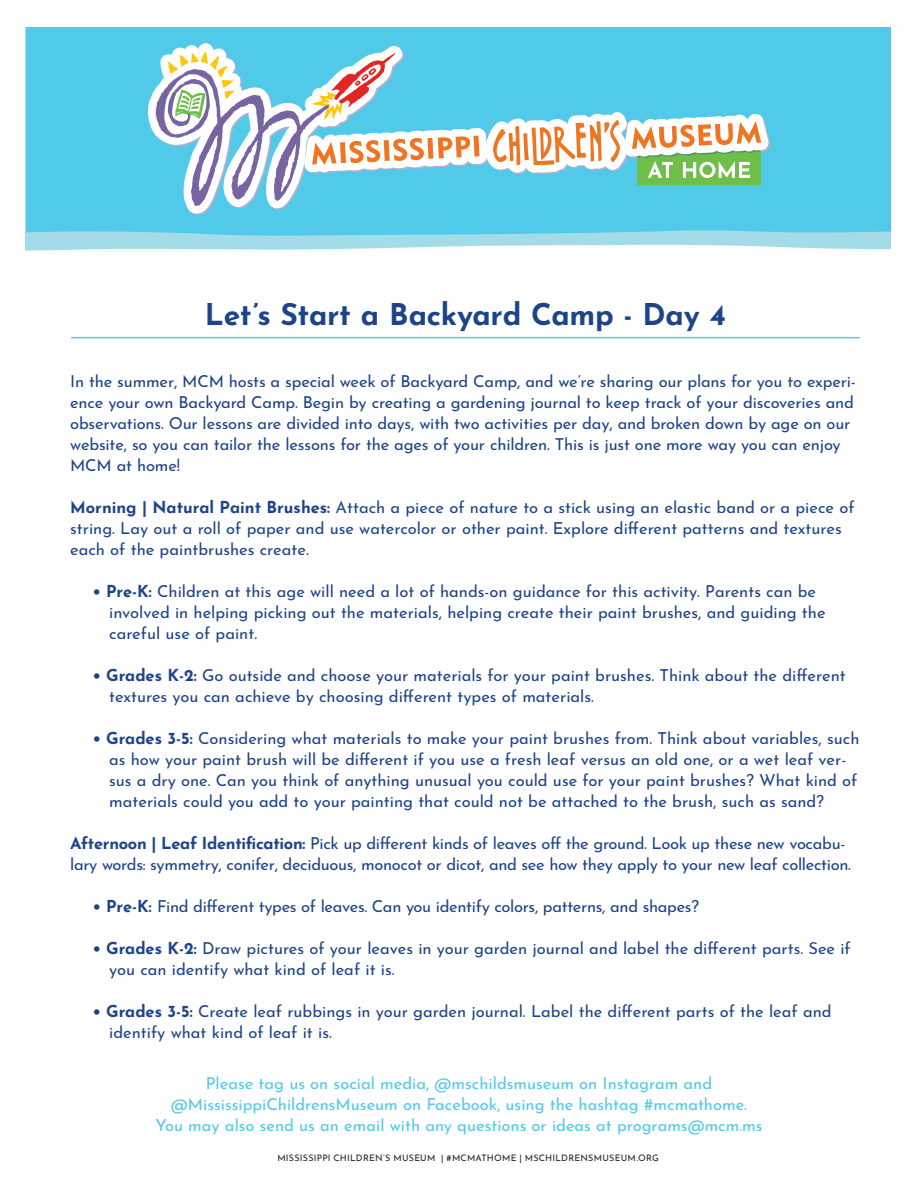
<style>
.page{position:relative;width:918px;height:1188px;background:#fff}
.page>*{position:absolute;margin:0;border:0;box-sizing:border-box;transform-origin:0 0}
.Paragraph_Style_4{font:700 30px "Josefin Sans";letter-spacing:-.01em;color:#1d4389}
.t1{font:16.5px/21px "Josefin Sans";color:#1d4389}
.t2{font:16.5px/21px "Josefin Sans";letter-spacing:-.02em;color:#1d4389}
.t3{font:16.5px "Josefin Sans";color:#51c9e8}
.t4{font:9px "Josefin Sans";letter-spacing:.025em;color:#231f20}
.s1{font-weight:700}
</style>
<div class="page">
<div style="left:25px;top:27px;width:866px;height:216px;background:#51c9e8"></div>
<svg style="left:25px;top:226px;width:866px;height:25px"></svg>
<hr style="left:71px;top:337px;width:789px;height:1px;background:#51c9e8">
<svg style="left:148px;top:43px;width:621px;height:171px"></svg>
<p class="Paragraph_Style_4" style="left:205px;top:288px;width:523px">Let’s Start a Backyard Camp - Day 4</p>
<p class="t1" style="left:70px;top:369px;width:787px">In the summer, MCM hosts a special week of Backyard Camp, and we’re sharing our plans for you to experi&shy;ence your own Backyard Camp. Begin by creating a gardening journal to keep track of your discoveries and observations. Our lessons are divided into days, with two activities per day, and broken down by age on our website, so you can tailor the lessons for the ages of your children. This is just one more way you can enjoy MCM at home!</p>
<p class="t1" style="left:70px;top:495px;width:786px"><span class="s1">Morning | Natural Paint Brushes:</span> Attach a piece of nature to a stick using an elastic band or a piece of string. Lay out a roll of paper and use watercolor or other paint. Explore different patterns and textures each of the paintbrushes create.</p>
<p class="t1" style="left:109px;top:579px;width:718px;text-indent:-17px"><span class="s1">• Pre-K:</span> Children at this age will need a lot of hands-on guidance for this activity. Parents can be involved in helping picking out the materials, helping create their paint brushes, and guiding the careful use of paint.</p>
<p class="t1" style="left:109px;top:663px;width:738px;text-indent:-17px"><span class="s1">• Grades K-2:</span> Go outside and choose your materials for your paint brushes. Think about the different textures you can achieve by choosing different types of materials.</p>
<p class="t1" style="left:109px;top:726px;width:752px;text-indent:-17px"><span class="s1">• Grades 3-5:</span> Considering what materials to make your paint brushes from. Think about variables, such as how your paint brush will be different if you use a fresh leaf versus an old one, or a wet leaf ver&shy;sus a dry one. Can you think of anything unusual you could use for your paint brushes? What kind of materials could you add to your painting that could not be attached to the brush, such as sand?</p>
<p class="t2" style="left:70px;top:831px;width:782px"><span class="s1">Afternoon | Leaf Identification:</span> Pick up different kinds of leaves off the ground. Look up these new vocabu&shy;lary words: symmetry, conifer, deciduous, monocot or dicot, and see how they apply to your new leaf collection.</p>
<p class="t2" style="left:93px;top:894px;width:608px"><span class="s1">• Pre-K:</span> Find different types of leaves. Can you identify colors, patterns, and shapes?</p>
<p class="t1" style="left:109px;top:936px;width:743px;text-indent:-17px"><span class="s1">• Grades K-2:</span> Draw pictures of your leaves in your garden journal and label the different parts. See if you can identify what kind of leaf it is.</p>
<p class="t1" style="left:109px;top:999px;width:724px;text-indent:-17px"><span class="s1">• Grades 3-5:</span> Create leaf rubbings in your garden journal. Label the different parts of the leaf and identify what kind of leaf it is.</p>
<p class="t3" style="left:206px;top:1070px;width:508px">Please tag us on social media, @mschildsmuseum on Instagram and</p>
<p class="t3" style="left:171px;top:1091px;width:578px">@MississippiChildrensMuseum on Facebook, using the hashtag #mcmathome.</p>
<p class="t3" style="left:155px;top:1112px;width:609px">You may also send us an email with any questions or ideas at programs@mcm.ms</p>
<p class="t4" style="left:277px;top:1151px;width:383px">MISSISSIPPI CHILDREN’S MUSEUM | #MCMATHOME | MSCHILDRENSMUSEUM.ORG</p>
</div>
